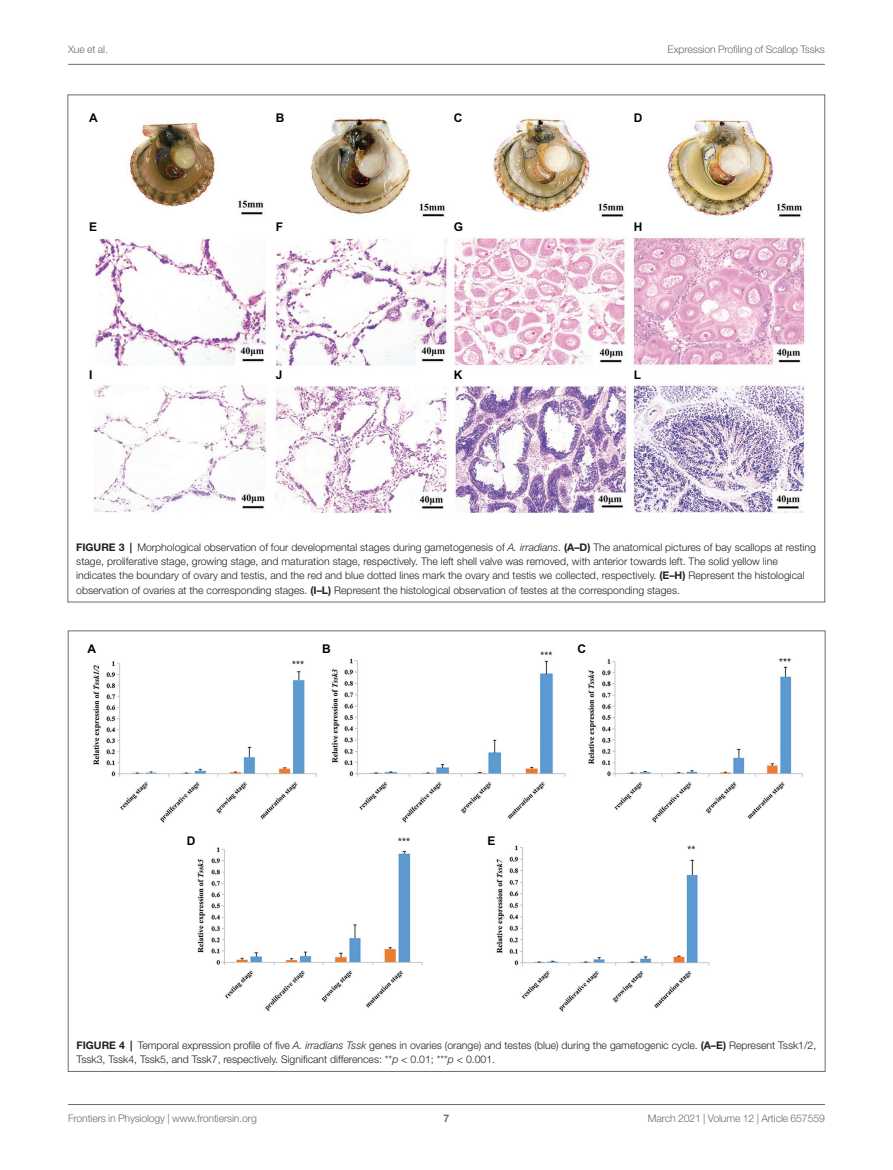
<style>
.page{position:relative;width:893px;height:1170px;background:#fff}
.page>*{position:absolute;margin:0;border:0;box-sizing:border-box;transform-origin:0 0}
.t1{font:700 12px "Arial";color:#040503}
.FIG_LEG{font:300 10.5px/14.2px "Helvetica Neue LT Std";color:#231f20}
.t2{font:300 10.5px "Helvetica Neue LT Std";letter-spacing:-.015em;color:#6c6d70}
.t3{font:700 10.5px "Helvetica Neue LT Std";color:#6c6d70}
.s1{font-weight:700}
.s2{font-style:italic}
</style>
<div class="page">
<hr style="left:68px;top:64px;width:757px;height:1px;background:#6c6d70">
<hr style="left:68px;top:1104px;width:757px;height:1px;background:#6c6d70">
<img style="left:92px;top:118px;width:715px;height:395px">
<img style="left:93px;top:651px;width:710px;height:361px">
<p class="t2" style="left:68px;top:42px;width:41px">Xue et al.</p>
<p class="t2" style="left:668px;top:42px;width:159px">Expression Profiling of Scallop Tssks</p>
<p class="t1" style="left:89px;top:109px;width:10px">A</p>
<p class="t1" style="left:276px;top:109px;width:10px">B</p>
<p class="t1" style="left:454px;top:109px;width:10px">C</p>
<p class="t1" style="left:634px;top:109px;width:10px">D</p>
<p class="t1" style="left:89px;top:218px;width:10px">E</p>
<p class="t1" style="left:276px;top:218px;width:9px">F</p>
<p class="t1" style="left:454px;top:218px;width:11px">G</p>
<p class="t1" style="left:634px;top:218px;width:10px">H</p>
<p class="t1" style="left:89px;top:366px;width:5px">I</p>
<p class="t1" style="left:276px;top:366px;width:8px">J</p>
<p class="t1" style="left:454px;top:366px;width:10px">K</p>
<p class="t1" style="left:634px;top:366px;width:9px">L</p>
<p class="FIG_LEG" style="left:76px;top:539px;width:741px"><span class="s1">FIGURE 3 |</span> Morphological observation of four developmental stages during gametogenesis of <span class="s2">A. irradians</span>. <span class="s1">(A–D)</span> The anatomical pictures of bay scallops at resting stage, proliferative stage, growing stage, and maturation stage, respectively. The left shell valve was removed, with anterior towards left. The solid yellow line indicates the boundary of ovary and testis, and the red and blue dotted lines mark the ovary and testis we collected, respectively. <span class="s1">(E–H)</span> Represent the histological observation of ovaries at the corresponding stages. <span class="s1">(I–L)</span> Represent the histological observation of testes at the corresponding stages.</p>
<p class="t1" style="left:87px;top:640px;width:10px">A</p>
<p class="t1" style="left:322px;top:640px;width:10px">B</p>
<p class="t1" style="left:577px;top:640px;width:10px">C</p>
<p class="t1" style="left:187px;top:832px;width:10px">D</p>
<p class="t1" style="left:487px;top:832px;width:10px">E</p>
<p class="FIG_LEG" style="left:77px;top:1037px;width:741px"><span class="s1">FIGURE 4 |</span> Temporal expression profile of five <span class="s2">A. irradians Tssk</span> genes in ovaries (orange) and testes (blue) during the gametogenic cycle. <span class="s1">(A–E)</span> Represent Tssk1/2,<br>Tssk3, Tssk4, Tssk5, and Tssk7, respectively. Significant differences: **<span class="s2">p</span> &lt; 0.01; ***<span class="s2">p</span> &lt; 0.001.</p>
<p class="t2" style="left:68px;top:1111px;width:190px">Frontiers in Physiology | www.frontiersin.org</p>
<p class="t3" style="left:444px;top:1111px;width:7px">7</p>
<p class="t2" style="left:648px;top:1111px;width:178px">March 2021 | Volume 12 | Article 657559</p>
</div>
